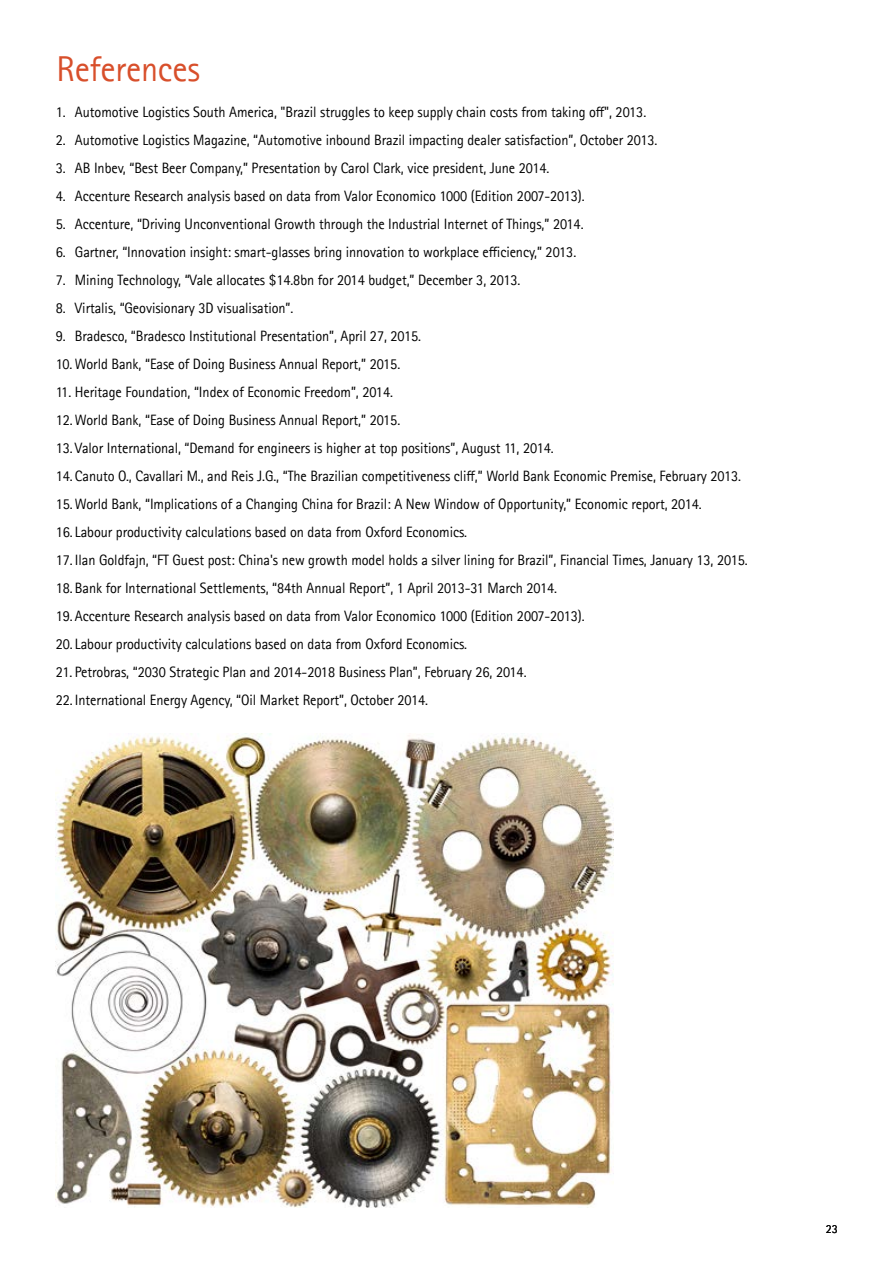
<style>
.page{position:relative;width:893px;height:1263px;background:#fff}
.page>*{position:absolute;margin:0;border:0;box-sizing:border-box;transform-origin:0 0}
.t1{font:36px "Rotis Sans Seriffor ACN";letter-spacing:-.005em;color:#d84f2b;scale:.95 1}
.t2{font:15px "Rotis Sans Seriffor ACN";letter-spacing:-.005em;color:#000;scale:.95 1}
.t3{font:12px "Rotis Sans Seriffor ACN";color:#000}
</style>
<div class="page">
<img style="left:56px;top:734px;width:557px;height:473px">
<h1 class="t1" style="left:57px;top:48px;width:152px">References</h1>
<p class="t2" style="left:56px;top:103px;width:623px">1. Automotive Logistics South America, "Brazil struggles to keep supply chain costs from taking off", 2013.</p>
<p class="t2" style="left:56px;top:131px;width:635px">2. Automotive Logistics Magazine, “Automotive inbound Brazil impacting dealer satisfaction”, October 2013.</p>
<p class="t2" style="left:56px;top:159px;width:521px">3. AB Inbev, “Best Beer Company,” Presentation by Carol Clark, vice president, June 2014.</p>
<p class="t2" style="left:56px;top:187px;width:558px">4. Accenture Research analysis based on data from Valor Economico 1000 (Edition 2007-2013).</p>
<p class="t2" style="left:56px;top:215px;width:557px">5. Accenture, “Driving Unconventional Growth through the Industrial Internet of Things,” 2014.</p>
<p class="t2" style="left:56px;top:243px;width:549px">6. Gartner, “Innovation insight: smart-glasses bring innovation to workplace efficiency,” 2013.</p>
<p class="t2" style="left:56px;top:271px;width:490px">7. Mining Technology, “Vale allocates $14.8bn for 2014 budget,” December 3, 2013.</p>
<p class="t2" style="left:56px;top:299px;width:252px">8. Virtalis, “Geovisionary 3D visualisation”.</p>
<p class="t2" style="left:56px;top:327px;width:386px">9. Bradesco, “Bradesco Institutional Presentation”, April 27, 2015.</p>
<p class="t2" style="left:56px;top:355px;width:364px">10. World Bank, “Ease of Doing Business Annual Report,” 2015.</p>
<p class="t2" style="left:56px;top:383px;width:356px">11. Heritage Foundation, “Index of Economic Freedom”, 2014.</p>
<p class="t2" style="left:56px;top:411px;width:364px">12. World Bank, “Ease of Doing Business Annual Report,” 2015.</p>
<p class="t2" style="left:56px;top:439px;width:526px">13. Valor International, “Demand for engineers is higher at top positions”, August 11, 2014.</p>
<p class="t2" style="left:56px;top:467px;width:723px">14. Canuto O., Cavallari M., and Reis J.G., “The Brazilian competitiveness cliff,” World Bank Economic Premise, February 2013.</p>
<p class="t2" style="left:56px;top:495px;width:681px">15. World Bank, “Implications of a Changing China for Brazil: A New Window of Opportunity,” Economic report, 2014.</p>
<p class="t2" style="left:56px;top:523px;width:434px">16. Labour productivity calculations based on data from Oxford Economics.</p>
<p class="t2" style="left:56px;top:551px;width:730px">17. Ilan Goldfajn, “FT Guest post: China's new growth model holds a silver lining for Brazil”, Financial Times, January 13, 2015.</p>
<p class="t2" style="left:56px;top:579px;width:529px">18. Bank for International Settlements, “84th Annual Report”, 1 April 2013-31 March 2014.</p>
<p class="t2" style="left:56px;top:607px;width:558px">19. Accenture Research analysis based on data from Valor Economico 1000 (Edition 2007-2013).</p>
<p class="t2" style="left:56px;top:635px;width:434px">20. Labour productivity calculations based on data from Oxford Economics.</p>
<p class="t2" style="left:56px;top:663px;width:497px">21. Petrobras, “2030 Strategic Plan and 2014-2018 Business Plan”, February 26, 2014.</p>
<p class="t2" style="left:56px;top:691px;width:393px">22. International Energy Agency, “Oil Market Report”, October 2014.</p>
<p class="t3" style="left:826px;top:1222px;width:13px">23</p>
</div>
